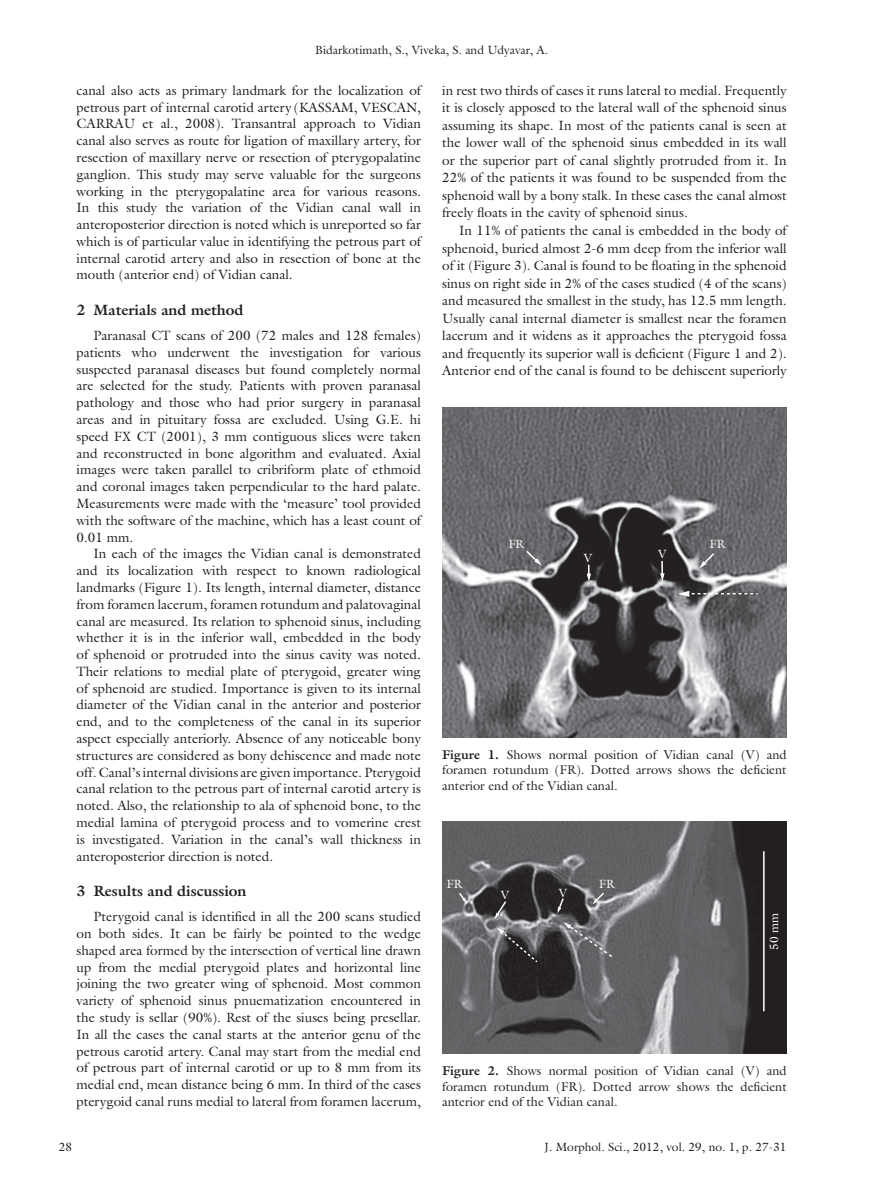
<style>
.page{position:relative;width:893px;height:1191px;background:#fff}
.page>*{position:absolute;margin:0;border:0;box-sizing:border-box;transform-origin:0 0}
.t1{font:700 15px "Galliard Std";color:#231f20}
.corpo_inglês{font:13.5px/16.8px "Galliard Std";color:#231f20;text-align:justify}
._1__Legenda_figura{font:12.75px/15.3px "Galliard Std";color:#231f20;text-align:justify}
.cabeçalho{font:12px "Galliard Std";color:#231f20}
.t2{font:12px "Galliard Std";color:#fff}
.s1{font-weight:700}
</style>
<div class="page">
<img style="left:442px;top:407px;width:345px;height:330px">
<svg style="left:699px;top:551px;width:17px;height:17px"></svg>
<svg style="left:525px;top:549px;width:17px;height:16px"></svg>
<svg style="left:660px;top:561px;width:4px;height:20px"></svg>
<svg style="left:587px;top:565px;width:4px;height:17px"></svg>
<svg style="left:678px;top:591px;width:80px;height:6px"></svg>
<img style="left:442px;top:821px;width:345px;height:232px">
<hr style="left:763px;top:851px;width:2px;height:160px;background:#fff">
<svg style="left:592px;top:891px;width:14px;height:13px"></svg>
<svg style="left:557px;top:896px;width:8px;height:17px"></svg>
<svg style="left:494px;top:899px;width:14px;height:20px"></svg>
<svg style="left:457px;top:891px;width:10px;height:13px"></svg>
<svg style="left:497px;top:927px;width:42px;height:37px;background:#525153"></svg>
<svg style="left:563px;top:922px;width:51px;height:36px;background:#747578"></svg>
<p class="cabeçalho" style="left:315px;top:42px;width:234px">Bidarkotimath, S., Viveka, S. and Udyavar, A.</p>
<p class="corpo_inglês" style="left:77px;top:82px;width:346px">canal also acts as primary landmark for the localization of petrous part of internal carotid artery (KASSAM, VESCAN, CARRAU et al., 2008). Transantral approach to Vidian canal also serves as route for ligation of maxillary artery, for resection of maxillary nerve or resection of pterygopalatine ganglion. This study may serve valuable for the surgeons working in the pterygopalatine area for various reasons.<br>In this study the variation of the Vidian canal wall in anteroposterior direction is noted which is unreported so far which is of particular value in identifying the petrous part of internal carotid artery and also in resection of bone at the mouth (anterior end) of Vidian canal.</p>
<p class="t1" style="left:77px;top:300px;width:169px">2 Materials and method</p>
<p class="corpo_inglês" style="left:77px;top:327px;width:346px;text-indent:17px">Paranasal CT scans of 200 (72 males and 128 females) patients who underwent the investigation for various suspected paranasal diseases but found completely normal are selected for the study. Patients with proven paranasal pathology and those who had prior surgery in paranasal areas and in pituitary fossa are excluded. Using G.E. hi speed FX CT (2001), 3 mm contiguous slices were taken and reconstructed in bone algorithm and evaluated. Axial images were taken parallel to cribriform plate of ethmoid and coronal images taken perpendicular to the hard palate.<br>Measurements were made with the ‘measure’ tool provided with the software of the machine, which has a least count of 0.01 mm.</p>
<p class="corpo_inglês" style="left:77px;top:545px;width:346px;text-indent:17px">In each of the images the Vidian canal is demonstrated and its localization with respect to known radiological landmarks (Figure 1). Its length, internal diameter, distance from foramen lacerum, foramen rotundum and palatovaginal canal are measured. Its relation to sphenoid sinus, including whether it is in the inferior wall, embedded in the body of sphenoid or protruded into the sinus cavity was noted.<br>Their relations to medial plate of pterygoid, greater wing of sphenoid are studied. Importance is given to its internal diameter of the Vidian canal in the anterior and posterior end, and to the completeness of the canal in its superior aspect especially anteriorly. Absence of any noticeable bony structures are considered as bony dehiscence and made note off. Canal’s internal divisions are given importance. Pterygoid canal relation to the petrous part of internal carotid artery is noted. Also, the relationship to ala of sphenoid bone, to the medial lamina of pterygoid process and to vomerine crest is investigated. Variation in the canal’s wall thickness in anteroposterior direction is noted.</p>
<p class="t1" style="left:77px;top:881px;width:172px">3 Results and discussion</p>
<p class="corpo_inglês" style="left:77px;top:908px;width:346px;text-indent:17px">Pterygoid canal is identified in all the 200 scans studied on both sides. It can be fairly be pointed to the wedge shaped area formed by the intersection of vertical line drawn up from the medial pterygoid plates and horizontal line joining the two greater wing of sphenoid. Most common variety of sphenoid sinus pnuematization encountered in the study is sellar (90%). Rest of the siuses being presellar.<br>In all the cases the canal starts at the anterior genu of the petrous carotid artery. Canal may start from the medial end of petrous part of internal carotid or up to 8 mm from its medial end, mean distance being 6 mm. In third of the cases pterygoid canal runs medial to lateral from foramen lacerum,</p>
<p class="corpo_inglês" style="left:442px;top:81px;width:346px;line-height:17.5px">in rest two thirds of cases it runs lateral to medial. Frequently it is closely apposed to the lateral wall of the sphenoid sinus assuming its shape. In most of the patients canal is seen at the lower wall of the sphenoid sinus embedded in its wall or the superior part of canal slightly protruded from it. In 22% of the patients it was found to be suspended from the sphenoid wall by a bony stalk. In these cases the canal almost freely floats in the cavity of sphenoid sinus.</p>
<p class="corpo_inglês" style="left:442px;top:221px;width:346px;line-height:17.5px;text-indent:17px">In 11% of patients the canal is embedded in the body of sphenoid, buried almost 2-6 mm deep from the inferior wall of it (Figure 3). Canal is found to be floating in the sphenoid sinus on right side in 2% of the cases studied (4 of the scans) and measured the smallest in the study, has 12.5 mm length.<br>Usually canal internal diameter is smallest near the foramen lacerum and it widens as it approaches the pterygoid fossa and frequently its superior wall is deficient (Figure 1 and 2).<br>Anterior end of the canal is found to be dehiscent superiorly</p>
<p class="t2" style="left:509px;top:536px;width:17px">FR</p>
<p class="t2" style="left:584px;top:550px;width:10px">V</p>
<p class="t2" style="left:658px;top:546px;width:10px">V</p>
<p class="t2" style="left:710px;top:536px;width:17px">FR</p>
<p class="_1__Legenda_figura" style="left:442px;top:747px;width:346px"><span class="s1">Figure 1.</span> Shows normal position of Vidian canal (V) and foramen rotundum (FR). Dotted arrows shows the deficient anterior end of the Vidian canal.</p>
<p class="t2" style="left:447px;top:876px;width:17px">FR</p>
<p class="t2" style="left:599px;top:876px;width:17px">FR</p>
<p class="t2" style="left:501px;top:887px;width:10px">V</p>
<p class="t2" style="left:559px;top:885px;width:10px">V</p>
<p class="t2" style="left:766px;top:949px;width:38px;rotate:-90deg">50 mm</p>
<p class="_1__Legenda_figura" style="left:442px;top:1063px;width:346px"><span class="s1">Figure 2.</span> Shows normal position of Vidian canal (V) and foramen rotundum (FR). Dotted arrow shows the deficient anterior end of the Vidian canal.</p>
<p class="cabeçalho" style="left:59px;top:1139px;width:15px">28</p>
<p class="cabeçalho" style="left:544px;top:1139px;width:244px">J. Morphol. Sci., 2012, vol. 29, no. 1, p. 27-31</p>
</div>
